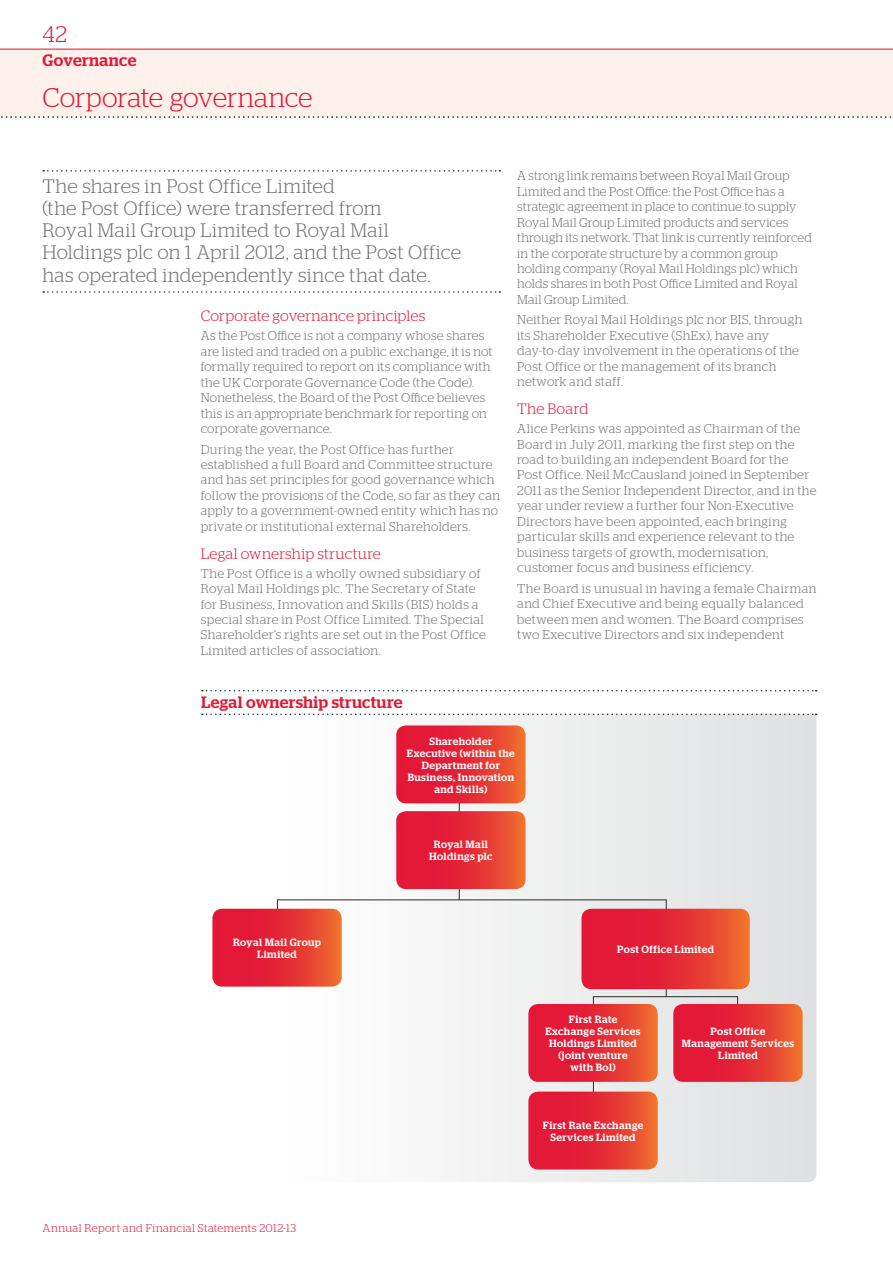
<style>
.page{position:relative;width:893px;height:1263px;background:#fff}
.page>*{position:absolute;margin:0;border:0;box-sizing:border-box;transform-origin:0 0}
.t1{font:300 27px "Stag";letter-spacing:-.005em;color:#e31837}
.t2{font:300 22.5px "Stag";color:#e31837}
.t3{font:300 19.5px/22.2px "Stag";letter-spacing:.015em;color:#717275}
.t4{font:500 16.5px "Stag";letter-spacing:.02em;color:#e31837}
.t5{font:300 15px "Stag";letter-spacing:.015em;color:#e31837}
.t6{font:300 12.75px/15.5px "Stag";letter-spacing:.025em;color:#717275}
.t7{font:300 11.25px "Stag";letter-spacing:.035em;color:#e31837}
.t8{font:500 10.5px/12px "Stag";letter-spacing:.045em;color:#fff;text-align:center}
</style>
<div class="page">
<div style="left:0;top:49px;width:893px;height:68px;background:#fef1ec"></div>
<svg style="left:1px;top:116px;width:891px;height:2px"></svg>
<hr style="left:0;top:49px;width:893px;height:1px;background:#e31837">
<svg style="left:201px;top:714px;width:615px;height:468px"></svg>
<hr style="left:459px;top:792px;width:1px;height:108px;background:#292829">
<hr style="left:277px;top:899px;width:390px;height:1px;background:#292829">
<hr style="left:666px;top:900px;width:1px;height:97px;background:#292829">
<hr style="left:593px;top:996px;width:145px;height:1px;background:#292829">
<hr style="left:593px;top:996px;width:1px;height:115px;background:#292829">
<svg style="left:396px;top:725px;width:130px;height:78px;background:#e63338"></svg>
<svg style="left:396px;top:811px;width:130px;height:78px;background:#e63337"></svg>
<svg style="left:581px;top:909px;width:169px;height:80px;background:#e53236"></svg>
<svg style="left:212px;top:900px;width:130px;height:87px;background:#e8474b"></svg>
<svg style="left:673px;top:997px;width:130px;height:85px;background:#e54145"></svg>
<svg style="left:528px;top:1004px;width:130px;height:78px;background:#e53337"></svg>
<svg style="left:528px;top:1091px;width:130px;height:78px;background:#e53438"></svg>
<svg style="left:202px;top:690px;width:615px;height:1px"></svg>
<svg style="left:202px;top:713px;width:615px;height:2px"></svg>
<svg style="left:43px;top:170px;width:457px;height:2px"></svg>
<svg style="left:43px;top:291px;width:457px;height:2px"></svg>
<h2 class="t2" style="left:43px;top:21px;width:26px">42</h2>
<p class="t4" style="left:43px;top:51px;width:77px">Overview</p>
<p class="t4" style="left:43px;top:51px;width:95px">Governance</p>
<h1 class="t1" style="left:43px;top:83px;width:272px">Corporate governance</h1>
<h1 class="t1" style="left:43px;top:83px;width:120px">Overview</h1>
<h3 class="t3" style="left:43px;top:175px;width:420px">The shares in Post Office Limited<br>(the Post Office) were transferred from<br>Royal Mail Group Limited to Royal Mail Holdings plc on 1 April 2012, and the Post Office has operated independently since that date.</h3>
<p class="t5" style="left:201px;top:308px;width:226px">Corporate governance principles</p>
<p class="t6" style="left:201px;top:328px;width:293px">As the Post Office is not a company whose shares are listed and traded on a public exchange, it is not formally required to report on its compliance with the UK Corporate Governance Code (the Code).<br>Nonetheless, the Board of the Post Office believes this is an appropriate benchmark for reporting on corporate governance.</p>
<p class="t6" style="left:201px;top:441px;width:301px">During the year, the Post Office has further established a full Board and Committee structure and has set principles for good governance which follow the provisions of the Code, so far as they can apply to a government-owned entity which has no private or institutional external Shareholders.</p>
<p class="t5" style="left:201px;top:545px;width:182px">Legal ownership structure</p>
<p class="t6" style="left:201px;top:565px;width:287px">The Post Office is a wholly owned subsidiary of Royal Mail Holdings plc. The Secretary of State for Business, Innovation and Skills (BIS) holds a special share in Post Office Limited. The Special Shareholder’s rights are set out in the Post Office Limited articles of association.</p>
<p class="t4" style="left:201px;top:693px;width:203px">Legal ownership structure</p>
<p class="t6" style="left:517px;top:168px;width:296px">A strong link remains between Royal Mail Group Limited and the Post Office: the Post Office has a strategic agreement in place to continue to supply Royal Mail Group Limited products and services through its network. That link is currently reinforced in the corporate structure by a common group holding company (Royal Mail Holdings plc) which holds shares in both Post Office Limited and Royal Mail Group Limited.</p>
<p class="t6" style="left:517px;top:312px;width:287px">Neither Royal Mail Holdings plc nor BIS, through its Shareholder Executive (ShEx), have any day-to-day involvement in the operations of the Post Office or the management of its branch network and staff.</p>
<p class="t5" style="left:517px;top:400px;width:73px">The Board</p>
<p class="t6" style="left:517px;top:421px;width:301px">Alice Perkins was appointed as Chairman of the Board in July 2011, marking the first step on the road to building an independent Board for the Post Office. Neil McCausland joined in September 2011 as the Senior Independent Director, and in the year under review a further four Non-Executive Directors have been appointed, each bringing particular skills and experience relevant to the business targets of growth, modernisation, customer focus and business efficiency.</p>
<p class="t6" style="left:517px;top:580px;width:301px">The Board is unusual in having a female Chairman and Chief Executive and being equally balanced between men and women. The Board comprises two Executive Directors and six independent</p>
<p class="t8" style="left:407px;top:735px;width:109px">Shareholder<br>Executive (within the<br>Department for<br>Business, Innovation and Skills)</p>
<p class="t8" style="left:233px;top:936px;width:90px">Royal Mail Group<br>Limited</p>
<p class="t7" style="left:43px;top:1221px;width:255px">Annual Report and Financial Statements 2012-13</p>
<p class="t8" style="left:429px;top:838px;width:65px">Royal Mail<br>Holdings plc</p>
<p class="t8" style="left:617px;top:943px;width:98px">Post Office Limited</p>
<p class="t8" style="left:545px;top:1013px;width:97px">First Rate<br>Exchange Services<br>Holdings Limited (joint venture<br>with Bol)</p>
<p class="t8" style="left:543px;top:1119px;width:102px">First Rate Exchange<br>Services Limited</p>
<p class="t8" style="left:682px;top:1025px;width:114px">Post Office<br>Management Services<br>Limited</p>
</div>
